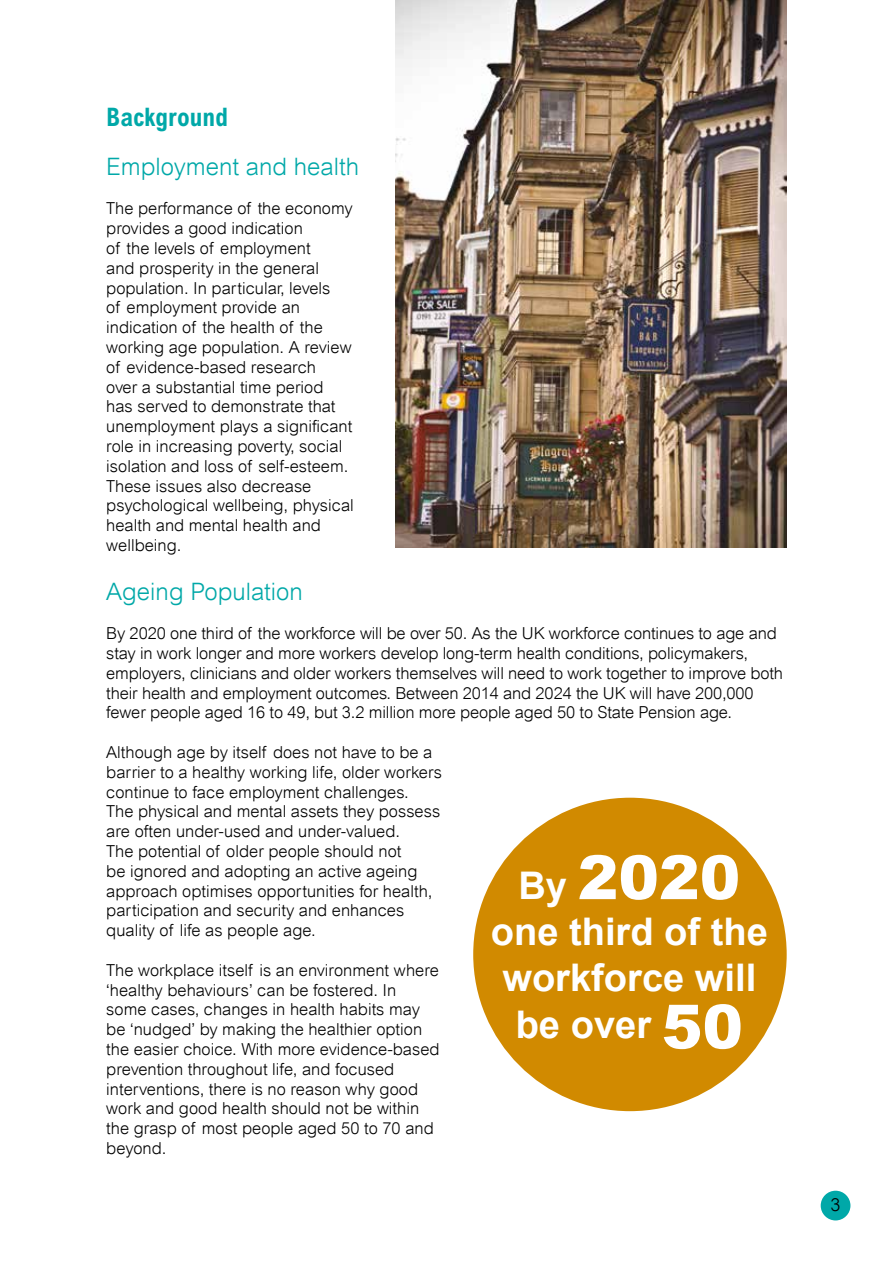
<style>
.page{position:relative;width:893px;height:1263px;background:#fff}
.page>*{position:absolute;margin:0;border:0;box-sizing:border-box;transform-origin:0 0}
.t1{font:900 60.9px "Arial";color:#fff}
.t2{font:700 38.1px/46.7px "Arial";color:#fff;text-align:center}
.t3{font:700 condensed 25.5px "Arial";color:#00a8a8}
.t4{font:300 24px "Arial";color:#00a8a8}
.t5{font:300 18px "Arial";color:#000}
.t6{font:300 16.5px/19.8px "Arial";color:#000}
.s1{font-weight:700;font-size:38.1px}
.s2{font-weight:900;font-size:60.9px}
</style>
<div class="page">
<img style="left:395px;top:0;width:392px;height:547px">
<div style="left:821px;top:1191px;width:29px;height:29px;background:#00a8a8;border-radius:50%"></div>
<div style="left:473px;top:798px;width:314px;height:313px;background:#d18a00;border-radius:50%"></div>
<h3 class="t3" style="left:106px;top:102px;width:123px">Background</h3>
<h3 class="t4" style="left:106px;top:153px;width:254px">Employment and health</h3>
<p class="t6" style="left:106px;top:199px;width:249px">The performance of the economy provides a good indication<br>of the levels of employment<br>and prosperity in the general population. In particular, levels<br>of employment provide an indication of the health of the working age population. A review of evidence-based research<br>over a substantial time period has served to demonstrate that unemployment plays a significant role in increasing poverty, social isolation and loss of self-esteem.<br>These issues also decrease psychological wellbeing, physical health and mental health and wellbeing.</p>
<h3 class="t4" style="left:106px;top:578px;width:198px">Ageing Population</h3>
<p class="t6" style="left:106px;top:623px;width:678px">By 2020 one third of the workforce will be over 50. As the UK workforce continues to age and stay in work longer and more workers develop long-term health conditions, policymakers, employers, clinicians and older workers themselves will need to work together to improve both their health and employment outcomes. Between 2014 and 2024 the UK will have 200,000 fewer people aged 16 to 49, but 3.2 million more people aged 50 to State Pension age.</p>
<p class="t6" style="left:106px;top:742px;width:337px">Although age by itself does not have to be a barrier to a healthy working life, older workers continue to face employment challenges.<br>The physical and mental assets they possess are often under-used and under-valued.<br>The potential of older people should not<br>be ignored and adopting an active ageing approach optimises opportunities for health, participation and security and enhances quality of life as people age.</p>
<p class="t6" style="left:106px;top:960px;width:335px">The workplace itself is an environment where ‘healthy behaviours’ can be fostered. In some cases, changes in health habits may be ‘nudged’ by making the healthier option the easier choice. With more evidence-based prevention throughout life, and focused interventions, there is no reason why good work and good health should not be within the grasp of most people aged 50 to 70 and beyond.</p>
<h1 class="t1" style="left:518px;top:833px;width:223px"><span class="s1">By</span> 2020</h1>
<h2 class="t2" style="left:491px;top:909px;width:279px">one third of the workforce will be over <span class="s2">50</span></h2>
<p class="t5" style="left:831px;top:1194px;width:12px">3</p>
</div>
